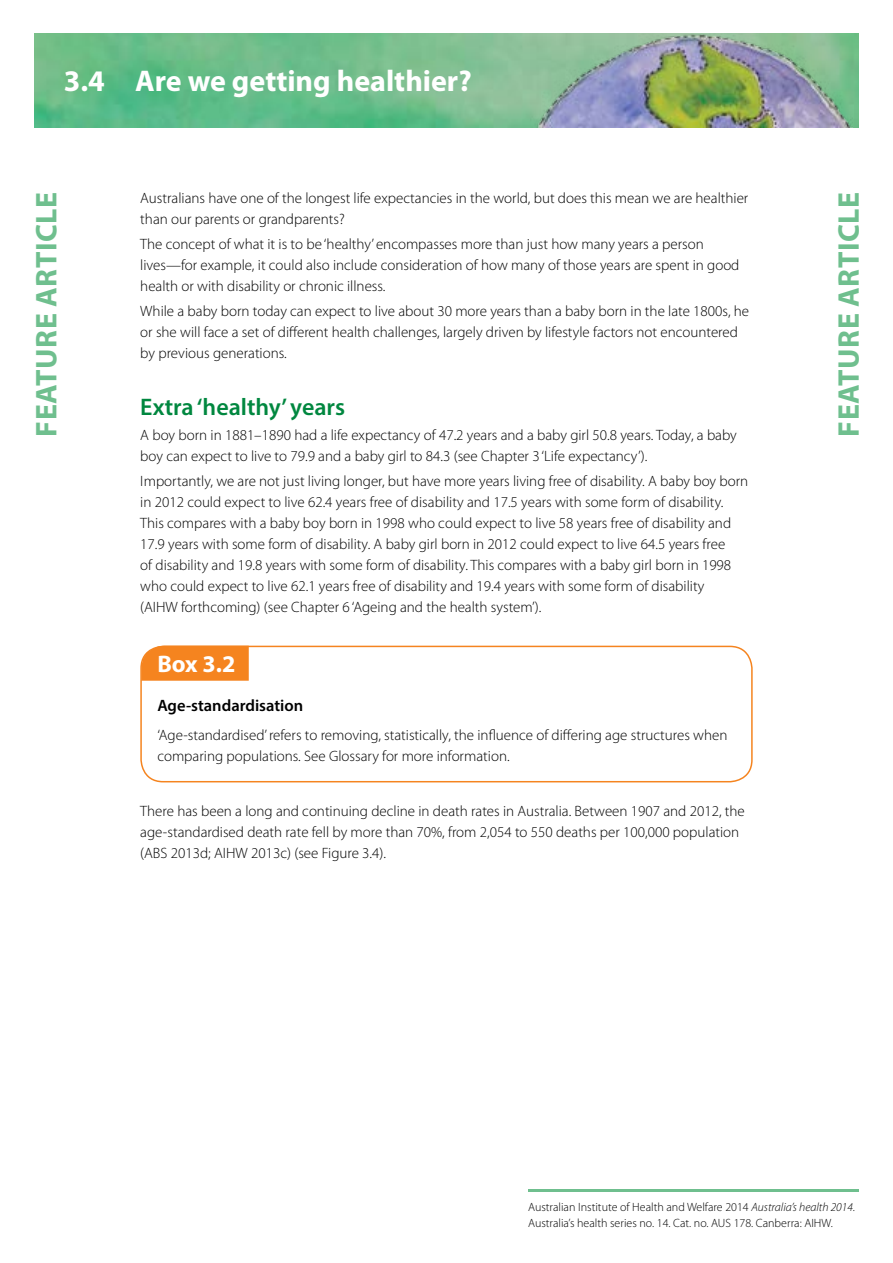
<style>
.page{position:relative;width:893px;height:1263px;background:#fff}
.page>*{position:absolute;margin:0;border:0;box-sizing:border-box;transform-origin:0 0}
.t1{font:700 30px "Myriad Pro";letter-spacing:.02em;color:#6fbf8e}
.SNAPSHOT_HEADING{font:700 30px "Myriad Pro";color:#fff}
.BODY_-_Heading_2{font:600 24px "Myriad Pro";color:#00873f}
.BOX_-_Title_NEW{font:700 24px "Myriad Pro";color:#fff}
.BOX_-_Title_NEW-2{font:600 16.5px "Myriad Pro";color:#000}
.BODY_-_Text{font:300 15px/21px "Myriad Pro";color:#000}
.BOX_-_Body_Text_NEW{font:300 15px/21px "Myriad Pro";color:#000}
.t2{font:300 12px/16.5px "Myriad Pro";color:#000}
.s1{font-style:italic}
</style>
<div class="page">
<hr style="left:528px;top:1189px;width:331px;height:2px;background:#6fbf8e">
<img style="left:34px;top:34px;width:825px;height:93px">
<img style="left:530px;top:34px;width:322px;height:93px">
<div style="left:140px;top:646px;width:613px;height:136px;border:2px solid #f5841f;border-radius:22px"></div>
<div style="left:141px;top:646px;width:108px;height:35px;background:#f5841f"></div>
<h1 class="SNAPSHOT_HEADING" style="left:64px;top:61px;width:409px">3.4 Are we getting healthier?</h1>
<p class="BODY_-_Text" style="left:140px;top:187px;width:609px">Australians have one of the longest life expectancies in the world, but does this mean we are healthier than our parents or grandparents?</p>
<p class="BODY_-_Text" style="left:140px;top:233px;width:601px">The concept of what it is to be ‘healthy’ encompasses more than just how many years a person lives—for example, it could also include consideration of how many of those years are spent in good health or with disability or chronic illness.</p>
<p class="BODY_-_Text" style="left:140px;top:300px;width:610px">While a baby born today can expect to live about 30 more years than a baby born in the late 1800s, he or she will face a set of different health challenges, largely driven by lifestyle factors not encountered by previous generations.</p>
<h2 class="BODY_-_Heading_2" style="left:140px;top:392px;width:206px">Extra ‘healthy’ years</h2>
<p class="BODY_-_Text" style="left:140px;top:424px;width:598px">A boy born in 1881–1890 had a life expectancy of 47.2 years and a baby girl 50.8 years. Today, a baby boy can expect to live to 79.9 and a baby girl to 84.3 (see Chapter 3 ‘Life expectancy’).</p>
<p class="BODY_-_Text" style="left:140px;top:471px;width:609px">Importantly, we are not just living longer, but have more years living free of disability. A baby boy born in 2012 could expect to live 62.4 years free of disability and 17.5 years with some form of disability.<br>This compares with a baby boy born in 1998 who could expect to live 58 years free of disability and 17.9 years with some form of disability. A baby girl born in 2012 could expect to live 64.5 years free<br>of disability and 19.8 years with some form of disability. This compares with a baby girl born in 1998 who could expect to live 62.1 years free of disability and 19.4 years with some form of disability<br>(AIHW forthcoming) (see Chapter 6 ‘Ageing and the health system’).</p>
<p class="BOX_-_Title_NEW" style="left:157px;top:648px;width:80px">Box 3.2</p>
<p class="BOX_-_Title_NEW-2" style="left:157px;top:695px;width:147px">Age-standardisation</p>
<p class="BOX_-_Body_Text_NEW" style="left:157px;top:725px;width:572px">‘Age-standardised’ refers to removing, statistically, the influence of differing age structures when comparing populations. See Glossary for more information.</p>
<h1 class="t1" style="left:27px;top:437px;width:246px;rotate:-90deg">FEATURE ARTICLE</h1>
<h1 class="t1" style="left:829px;top:437px;width:246px;rotate:-90deg">FEATURE ARTICLE</h1>
<p class="BODY_-_Text" style="left:140px;top:801px;width:606px">There has been a long and continuing decline in death rates in Australia. Between 1907 and 2012, the age-standardised death rate fell by more than 70%, from 2,054 to 550 deaths per 100,000 population (ABS 2013d; AIHW 2013c) (see Figure 3.4).</p>
<p class="t2" style="left:528px;top:1198px;width:328px">Australian Institute of Health and Welfare 2014 <span class="s1">Australia’s health 2014</span>.<br>Australia’s health series no. 14. Cat. no. AUS 178. Canberra: AIHW.</p>
</div>
